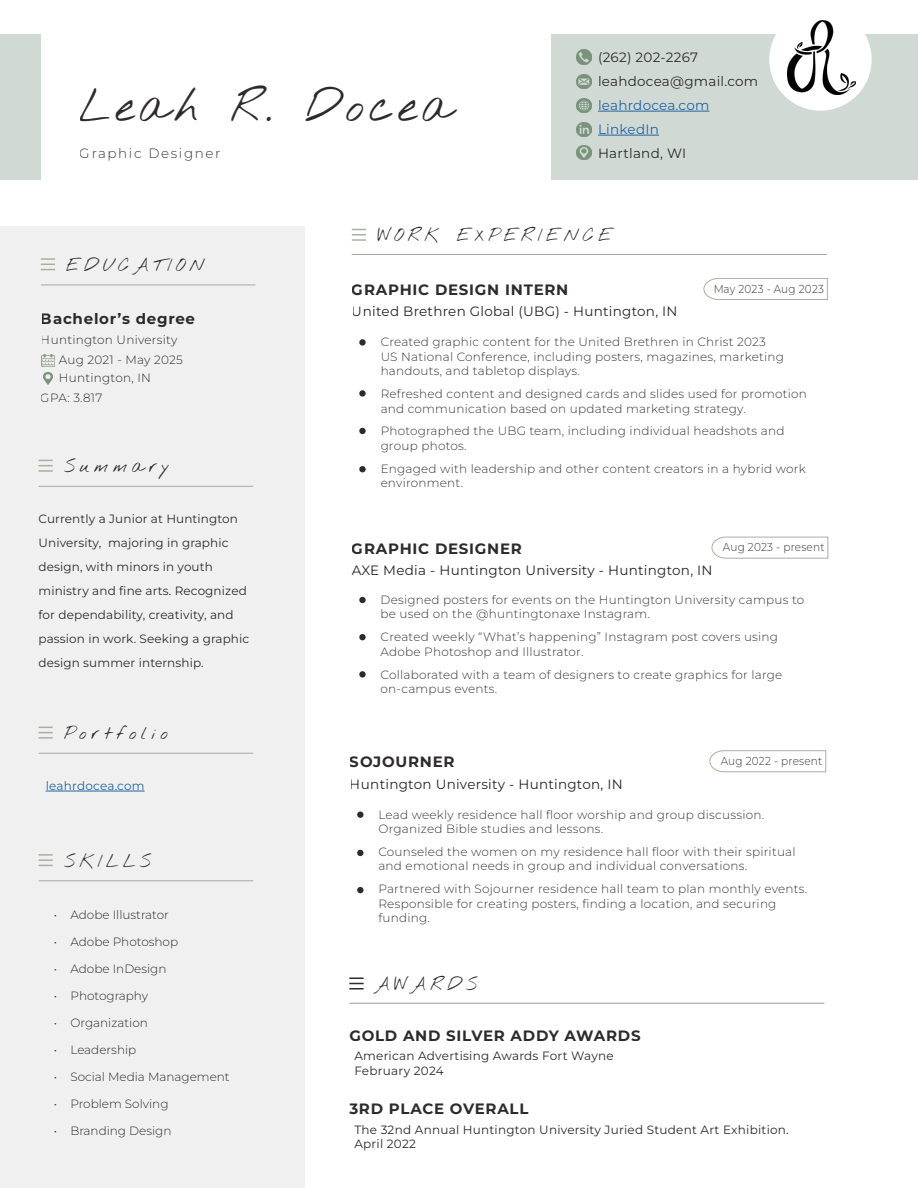
<style>
.page{position:relative;width:918px;height:1188px;background:#fff}
.page>*{position:absolute;margin:0;border:0;box-sizing:border-box;transform-origin:0 0}
.t1{font:45px "Nothing You Could Do";letter-spacing:.1em;color:#231f20}
.t2{font:18px "Nothing You Could Do";letter-spacing:.25em;color:#231f20}
.t3{font:700 15px "Montserrat";letter-spacing:.05em;color:#231f20}
.t4{font:13.5px/24px "Montserrat";letter-spacing:.02em;color:#231f20}
.t5{font:13.5px/24px "Montserrat";letter-spacing:.02em;color:#175d9e}
.t6{font:300 13.5px "Montserrat";letter-spacing:.12em;color:#231f20}
.t7{font:300 12px/14.4px "Montserrat";letter-spacing:.02em;color:#231f20}
.t8{font:12px/24px "Montserrat";letter-spacing:.01em;color:#231f20}
.t9{font:300 12px "Montserrat";color:#231f20}
.t10{font:12px "Montserrat";letter-spacing:.02em;color:#175d9e}
.t11{font:300 11.55px "Montserrat";letter-spacing:.02em;color:#231f20;scale:.91 1}
</style>
<div class="page">
<div style="left:0;top:226px;width:304px;height:962px;background:#f0f0f0"></div>
<div style="left:0;top:34px;width:41px;height:146px;background:#d1d9d5"></div>
<hr style="left:352px;top:254px;width:475px;height:1px;background:#a4ac9b">
<div style="left:552px;top:34px;width:366px;height:146px;background:#d1d9d5"></div>
<svg style="left:359px;top:339px;width:7px;height:7px"></svg>
<svg style="left:359px;top:390px;width:7px;height:7px"></svg>
<svg style="left:357px;top:811px;width:7px;height:7px"></svg>
<div style="left:357px;top:850px;width:7px;height:6px;background:#2e2a2b;border-radius:50%"></div>
<svg style="left:352px;top:229px;width:14px;height:12px"></svg>
<img style="left:577px;top:50px;width:14px;height:14px">
<div style="left:359px;top:597px;width:7px;height:6px;background:#2e2a2b;border-radius:50%"></div>
<div style="left:359px;top:634px;width:7px;height:6px;background:#2e2a2b;border-radius:50%"></div>
<img style="left:577px;top:74px;width:14px;height:14px">
<img style="left:577px;top:98px;width:14px;height:14px">
<img style="left:577px;top:122px;width:14px;height:14px">
<div style="left:357px;top:887px;width:7px;height:6px;background:#2e2a2b;border-radius:50%"></div>
<img style="left:577px;top:146px;width:14px;height:14px">
<div style="left:359px;top:428px;width:7px;height:6px;background:#2e2a2b;border-radius:50%"></div>
<div style="left:359px;top:466px;width:7px;height:6px;background:#2e2a2b;border-radius:50%"></div>
<svg style="left:349px;top:978px;width:15px;height:12px"></svg>
<hr style="left:349px;top:1003px;width:476px;height:1px;background:#9c9ea1">
<svg style="left:359px;top:671px;width:7px;height:7px"></svg>
<svg style="left:704px;top:278px;width:124px;height:22px"></svg>
<hr style="left:39px;top:486px;width:214px;height:1px;background:#a4ac9b">
<svg style="left:39px;top:460px;width:14px;height:12px"></svg>
<hr style="left:39px;top:880px;width:214px;height:1px;background:#a4ac9b">
<svg style="left:39px;top:854px;width:14px;height:12px"></svg>
<hr style="left:598px;top:111px;width:111px;height:1px;background:#175d9e">
<hr style="left:598px;top:135px;width:61px;height:1px;background:#175d9e">
<svg style="left:712px;top:537px;width:116px;height:22px"></svg>
<svg style="left:709px;top:750px;width:117px;height:22px"></svg>
<div style="left:769px;top:8px;width:103px;height:103px;background:#fff;border-radius:50%"></div>
<img style="left:788px;top:20px;width:67px;height:75px">
<hr style="left:39px;top:753px;width:214px;height:1px;background:#a4ac9b">
<svg style="left:39px;top:727px;width:14px;height:12px"></svg>
<hr style="left:46px;top:791px;width:99px;height:1px;background:#175d9e">
<hr style="left:41px;top:284px;width:214px;height:1px;background:#a4ac9b">
<svg style="left:41px;top:258px;width:14px;height:12px"></svg>
<svg style="left:44px;top:373px;width:8px;height:11px"></svg>
<svg style="left:42px;top:354px;width:12px;height:12px"></svg>
<h1 class="t1" style="left:80px;top:79px;width:374px">Leah R. Docea</h1>
<p class="t6" style="left:80px;top:145px;width:142px">Graphic Designer</p>
<p class="t4" style="left:598px;top:45px;width:162px">(262) 202-2267 leahdocea@gmail.com</p>
<p class="t5" style="left:598px;top:93px;width:113px">leahrdocea.com<br>LinkedIn</p>
<p class="t4" style="left:598px;top:141px;width:90px">Hartland, WI</p>
<h2 class="t2" style="left:66px;top:254px;width:139px">EDUCATION</h2>
<p class="t3" style="left:41px;top:309px;width:156px">Bachelor’s degree</p>
<p class="t7" style="left:41px;top:332px;width:138px">Huntington University</p>
<p class="t7" style="left:59px;top:351px;width:126px;line-height:18px">Aug 2021 - May 2025<br>Huntington, IN</p>
<p class="t7" style="left:41px;top:390px;width:63px">GPA: 3.817</p>
<h2 class="t2" style="left:64px;top:455px;width:107px">Summary</h2>
<p class="t8" style="left:39px;top:506px;width:212px">Currently a Junior at Huntington<br>University, majoring in graphic design, with minors in youth ministry and fine arts. Recognized for dependability, creativity, and passion in work. Seeking a graphic design summer internship.</p>
<h2 class="t2" style="left:64px;top:722px;width:105px">Portfolio</h2>
<p class="t10" style="left:46px;top:778px;width:100px">leahrdocea.com</p>
<h2 class="t2" style="left:64px;top:850px;width:88px">SKILLS</h2>
<p class="t9" style="left:53px;top:906px;width:117px">• Adobe Illustrator</p>
<p class="t9" style="left:53px;top:933px;width:126px">• Adobe Photoshop</p>
<p class="t9" style="left:53px;top:960px;width:115px">• Adobe InDesign</p>
<p class="t9" style="left:53px;top:987px;width:96px">• Photography</p>
<p class="t9" style="left:53px;top:1014px;width:96px">• Organization</p>
<p class="t9" style="left:53px;top:1041px;width:84px">• Leadership</p>
<p class="t9" style="left:53px;top:1068px;width:178px">• Social Media Management</p>
<p class="t9" style="left:53px;top:1095px;width:117px">• Problem Solving</p>
<p class="t9" style="left:53px;top:1122px;width:120px">• Branding Design</p>
<h2 class="t2" style="left:377px;top:224px;width:236px">WORK EXPERIENCE</h2>
<p class="t3" style="left:352px;top:280px;width:218px">GRAPHIC DESIGN INTERN</p>
<p class="t11" style="left:713px;top:281px;width:123px">May 2023 - Aug 2023</p>
<p class="t4" style="left:352px;top:299px;width:327px">United Brethren Global (UBG) - Huntington, IN</p>
<p class="t7" style="left:381px;top:335px;width:405px">Created graphic content for the United Brethren in Christ 2023<br>US National Conference, including posters, magazines, marketing handouts, and tabletop displays.</p>
<p class="t7" style="left:381px;top:386px;width:428px">Refreshed content and designed cards and slides used for promotion and communication based on updated marketing strategy.</p>
<p class="t7" style="left:381px;top:424px;width:406px">Photographed the UBG team, including individual headshots and group photos.</p>
<p class="t7" style="left:381px;top:461px;width:427px">Engaged with leadership and other content creators in a hybrid work environment.</p>
<p class="t3" style="left:352px;top:538px;width:172px">GRAPHIC DESIGNER</p>
<p class="t4" style="left:352px;top:558px;width:362px">AXE Media - Huntington University - Huntington, IN</p>
<p class="t7" style="left:381px;top:592px;width:425px">Designed posters for events on the Huntington University campus to be used on the @huntingtonaxe Instagram.</p>
<p class="t7" style="left:381px;top:630px;width:399px">Created weekly “What’s happening” Instagram post covers using<br>Adobe Photoshop and Illustrator.</p>
<p class="t7" style="left:381px;top:667px;width:403px">Collaborated with a team of designers to create graphics for large on-campus events.</p>
<p class="t11" style="left:723px;top:539px;width:113px">Aug 2023 - present</p>
<p class="t3" style="left:350px;top:752px;width:106px">SOJOURNER</p>
<p class="t4" style="left:350px;top:772px;width:275px">Huntington University - Huntington, IN</p>
<p class="t7" style="left:378px;top:807px;width:387px">Lead weekly residence hall floor worship and group discussion.<br>Organized Bible studies and lessons.</p>
<p class="t7" style="left:378px;top:844px;width:419px">Counseled the women on my residence hall floor with their spiritual and emotional needs in group and individual conversations.</p>
<p class="t7" style="left:378px;top:882px;width:430px">Partnered with Sojourner residence hall team to plan monthly events.<br>Responsible for creating posters, finding a location, and securing funding.</p>
<p class="t11" style="left:721px;top:753px;width:113px">Aug 2022 - present</p>
<h2 class="t2" style="left:375px;top:973px;width:103px">AWARDS</h2>
<p class="t3" style="left:349px;top:1025px;width:293px">GOLD AND SILVER ADDY AWARDS</p>
<p class="t8" style="left:354px;top:1049px;width:261px;line-height:14.4px">American Advertising Awards Fort Wayne<br>February 2024</p>
<p class="t3" style="left:349px;top:1099px;width:181px">3RD PLACE OVERALL</p>
<p class="t8" style="left:354px;top:1122px;width:436px;line-height:14.4px">The 32nd Annual Huntington University Juried Student Art Exhibition.<br>April 2022</p>
</div>
